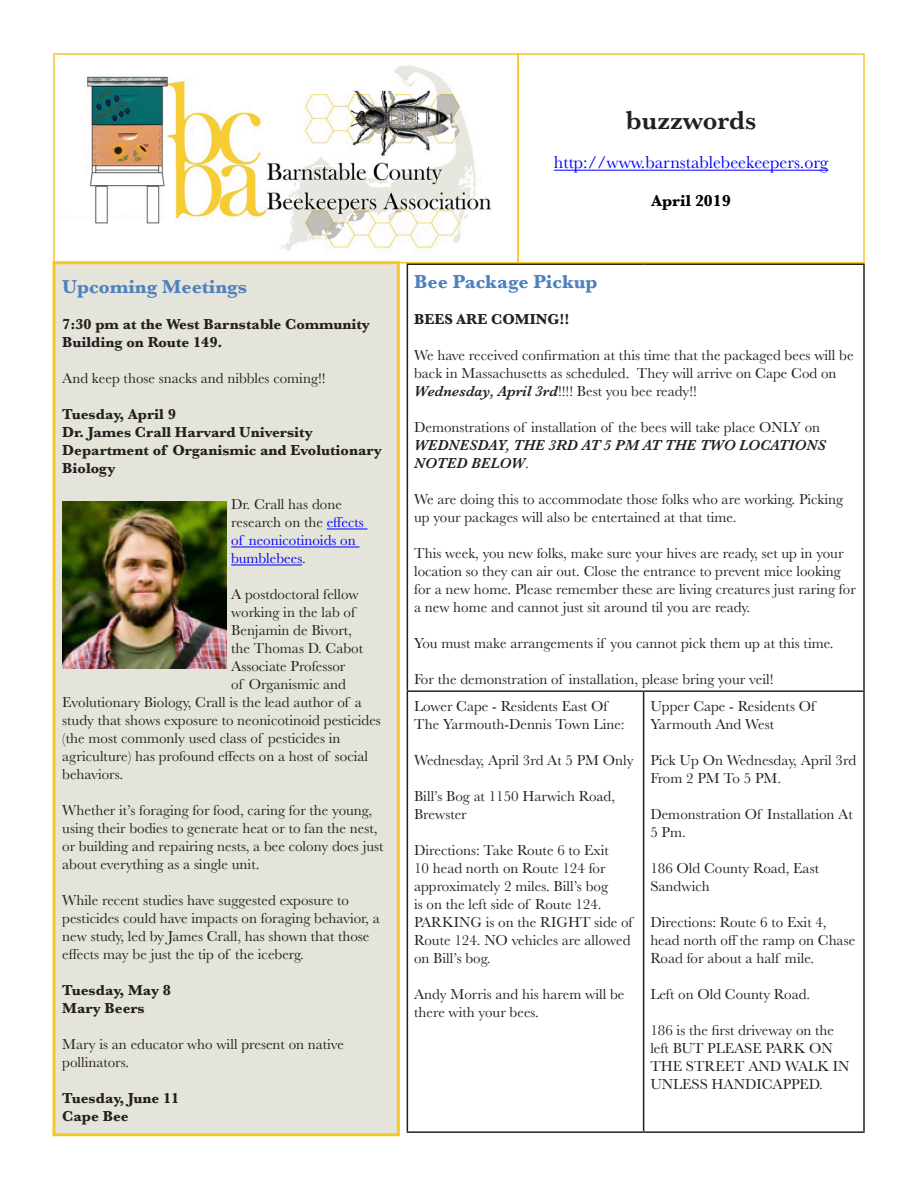
<style>
.page{position:relative;width:918px;height:1188px;background:#fff}
.page>*{position:absolute;margin:0;border:0;box-sizing:border-box;transform-origin:0 0}
.buzzwords{font:700 27px "Baskerville URW";color:#231f20}
.SectionHead{font:700 19.5px "Baskerville";color:#4f81bd}
.t1{font:18px "Baskerville";color:#00f}
.SubHeader{font:700 16.5px "Baskerville";color:#000}
.t2{font:15px/18px "Baskerville";color:#231f20}
.SubHeader-2{font:700 15px/18px "Baskerville";color:#231f20}
.t3{font:15px/18px "Baskerville";color:#00f}
.s1{color:#231f20}
.s2{font-weight:600;font-style:italic}
</style>
<div class="page">
<img style="left:87px;top:65px;width:405px;height:186px">
<div style="left:53px;top:53px;width:466px;height:210px;border:2px solid #f7c729"></div>
<hr style="left:554px;top:170px;width:274px;height:1px;background:#00f">
<div style="left:517px;top:53px;width:348px;height:210px;border:2px solid #f7c729"></div>
<div style="left:54px;top:263px;width:344px;height:872px;background:#e4e4da"></div>
<hr style="left:327px;top:529px;width:41px;height:1px;background:#00f">
<hr style="left:231px;top:547px;width:128px;height:1px;background:#00f">
<hr style="left:231px;top:565px;width:71px;height:1px;background:#00f">
<div style="left:52px;top:261px;width:348px;height:875px;border:3px solid #f7c729"></div>
<hr style="left:407px;top:263px;width:237px;height:2px;background:#231f20">
<hr style="left:407px;top:265px;width:1px;height:425px;background:#231f20">
<hr style="left:644px;top:263px;width:221px;height:2px;background:#231f20">
<hr style="left:863px;top:265px;width:2px;height:425px;background:#231f20">
<hr style="left:407px;top:690px;width:237px;height:2px;background:#231f20">
<hr style="left:407px;top:692px;width:1px;height:439px;background:#231f20">
<hr style="left:644px;top:690px;width:221px;height:2px;background:#231f20">
<hr style="left:643px;top:692px;width:1px;height:439px;background:#231f20">
<hr style="left:863px;top:692px;width:2px;height:439px;background:#231f20">
<hr style="left:407px;top:1131px;width:237px;height:2px;background:#231f20">
<hr style="left:644px;top:1131px;width:221px;height:2px;background:#231f20">
<img style="left:62px;top:502px;width:164px;height:166px">
<p class="SectionHead" style="left:62px;top:274px;width:186px">Upcoming Meetings</p>
<p class="SubHeader-2" style="left:62px;top:316px;width:309px">7:30 pm at the West Barnstable Community<br>Building on Route 149.</p>
<p class="t2" style="left:62px;top:370px;width:265px">And keep those snacks and nibbles coming!!</p>
<p class="SubHeader-2" style="left:62px;top:406px;width:321px">Tuesday, April 9<br>Dr. James Crall Harvard University<br>Department of Organismic and Evolutionary<br>Biology</p>
<p class="t3" style="left:231px;top:496px;width:134px"><span class="s1">Dr. Crall has done research on the</span> effects of neonicotinoids on bumblebees<span class="s1">.</span></p>
<p class="t2" style="left:231px;top:586px;width:129px">A postdoctoral fellow</p>
<p class="t2" style="left:231px;top:604px;width:125px">working in the lab of</p>
<p class="t2" style="left:231px;top:622px;width:122px">Benjamin de Bivort,</p>
<p class="t2" style="left:231px;top:640px;width:133px">the Thomas D. Cabot</p>
<p class="t2" style="left:231px;top:658px;width:116px">Associate Professor</p>
<p class="t2" style="left:231px;top:676px;width:116px">of Organismic and</p>
<p class="t2" style="left:62px;top:694px;width:301px">Evolutionary Biology, Crall is the lead author of a</p>
<p class="t2" style="left:62px;top:712px;width:320px">study that shows exposure to neonicotinoid pesticides</p>
<p class="t2" style="left:62px;top:730px;width:280px">(the most commonly used class of pesticides in</p>
<p class="t2" style="left:62px;top:748px;width:307px">agriculture) has profound effects on a host of social</p>
<p class="t2" style="left:62px;top:766px;width:63px">behaviors.</p>
<p class="t2" style="left:62px;top:802px;width:323px">Whether it’s foraging for food, caring for the young, using their bodies to generate heat or to fan the nest, or building and repairing nests, a bee colony does just about everything as a single unit.</p>
<p class="t2" style="left:62px;top:892px;width:319px">While recent studies have suggested exposure to pesticides could have impacts on foraging behavior, a new study, led by James Crall, has shown that those effects may be just the tip of the iceberg.</p>
<p class="SubHeader-2" style="left:62px;top:982px;width:110px">Tuesday, May 8<br>Mary Beers</p>
<p class="t2" style="left:62px;top:1036px;width:283px">Mary is an educator who will present on native pollinators.</p>
<p class="SubHeader-2" style="left:62px;top:1090px;width:119px">Tuesday, June 11<br>Cape Bee</p>
<p class="buzzwords" style="left:626px;top:101px;width:132px">buzzwords</p>
<p class="t1" style="left:554px;top:151px;width:276px">http://www.barnstablebeekeepers.org</p>
<p class="SubHeader" style="left:651px;top:189px;width:81px">April 2019</p>
<p class="SectionHead" style="left:414px;top:269px;width:185px">Bee Package Pickup</p>
<p class="SubHeader-2" style="left:414px;top:311px;width:157px">BEES ARE COMING!!</p>
<p class="t2" style="left:414px;top:347px;width:441px">We have received confirmation at this time that the packaged bees will be back in Massachusetts as scheduled. They will arrive on Cape Cod on<br><span class="s2">Wednesday, April 3rd</span>!!!! Best you bee ready!!</p>
<p class="t2" style="left:414px;top:419px;width:413px">Demonstrations of installation of the bees will take place ONLY on<br><span class="s2">WEDNESDAY, THE 3RD AT 5 PM AT THE TWO LOCATIONS<br>NOTED BELOW</span>.</p>
<p class="t2" style="left:414px;top:491px;width:431px">We are doing this to accommodate those folks who are working. Picking up your packages will also be entertained at that time.</p>
<p class="t2" style="left:414px;top:545px;width:443px">This week, you new folks, make sure your hives are ready, set up in your location so they can air out. Close the entrance to prevent mice looking for a new home. Please remember these are living creatures just raring for a new home and cannot just sit around til you are ready.</p>
<p class="t2" style="left:414px;top:635px;width:421px">You must make arrangements if you cannot pick them up at this time.</p>
<p class="t2" style="left:414px;top:671px;width:361px">For the demonstration of installation, please bring your veil!</p>
<p class="t2" style="left:414px;top:698px;width:212px">Lower Cape - Residents East Of<br>The Yarmouth-Dennis Town Line:</p>
<p class="t2" style="left:414px;top:752px;width:221px">Wednesday, April 3rd At 5 PM Only</p>
<p class="t2" style="left:414px;top:788px;width:203px">Bill’s Bog at 1150 Harwich Road,<br>Brewster</p>
<p class="t2" style="left:414px;top:842px;width:220px">Directions: Take Route 6 to Exit<br>10 head north on Route 124 for approximately 2 miles. Bill’s bog<br>is on the left side of Route 124.<br>PARKING is on the RIGHT side of<br>Route 124. NO vehicles are allowed on Bill’s bog.</p>
<p class="t2" style="left:414px;top:986px;width:212px">Andy Morris and his harem will be there with your bees.</p>
<p class="t2" style="left:650px;top:698px;width:166px">Upper Cape - Residents Of<br>Yarmouth And West</p>
<p class="t2" style="left:650px;top:752px;width:207px">Pick Up On Wednesday, April 3rd<br>From 2 PM To 5 PM.</p>
<p class="t2" style="left:650px;top:806px;width:204px">Demonstration Of Installation At<br>5 Pm.</p>
<p class="t2" style="left:650px;top:860px;width:170px">186 Old County Road, East<br>Sandwich</p>
<p class="t2" style="left:650px;top:914px;width:206px">Directions: Route 6 to Exit 4, head north off the ramp on Chase<br>Road for about a half mile.</p>
<p class="t2" style="left:650px;top:986px;width:161px">Left on Old County Road.</p>
<p class="t2" style="left:650px;top:1022px;width:201px">186 is the first driveway on the left BUT PLEASE PARK ON<br>THE STREET AND WALK IN<br>UNLESS HANDICAPPED.</p>
</div>
